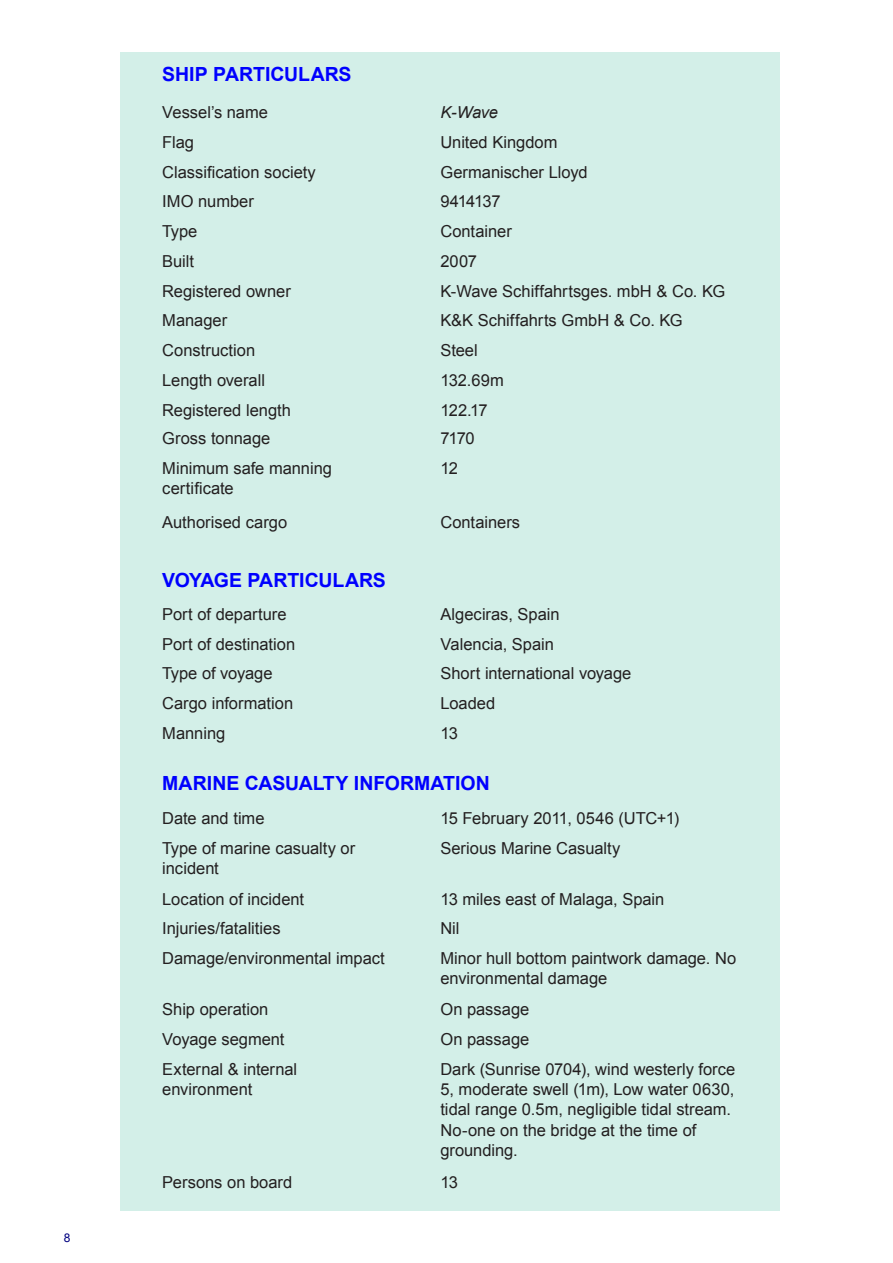
<style>
.page{position:relative;width:893px;height:1263px;background:#fff}
.page>*{position:absolute;margin:0;border:0;box-sizing:border-box;transform-origin:0 0}
._2_0_Main_header{font:700 19.5px "Arial";color:#00f}
._3_5_Table_Text{font:16.5px/20.2px "Arial";color:#231f20}
._3_5_Table_Text-2{font:16.5px "Arial";letter-spacing:-.05em;color:#231f20}
._3_5_Table_Text-3{font:italic 16.5px "Arial";color:#231f20}
.t1{font:12px "Arial";color:#000080}
</style>
<div class="page">
<div style="left:120px;top:52px;width:660px;height:1159px;background:#d3efe8"></div>
<p class="t1" style="left:64px;top:1230px;width:8px">8</p>
<p class="_2_0_Main_header" style="left:162px;top:61px;width:191px">SHIP PARTICULARS</p>
<p class="_3_5_Table_Text" style="left:162px;top:102px;width:107px">Vessel’s name</p>
<p class="_3_5_Table_Text-3" style="left:440px;top:101px;width:59px">K-Wave</p>
<p class="_3_5_Table_Text" style="left:162px;top:132px;width:33px">Flag</p>
<p class="_3_5_Table_Text" style="left:440px;top:132px;width:119px">United Kingdom</p>
<p class="_3_5_Table_Text" style="left:162px;top:162px;width:155px">Classification society</p>
<p class="_3_5_Table_Text" style="left:440px;top:162px;width:149px">Germanischer Lloyd</p>
<p class="_3_5_Table_Text" style="left:162px;top:192px;width:93px">IMO number</p>
<p class="_3_5_Table_Text-2" style="left:440px;top:191px;width:62px">9414137</p>
<p class="_3_5_Table_Text" style="left:162px;top:221px;width:37px">Type</p>
<p class="_3_5_Table_Text" style="left:440px;top:221px;width:73px">Container</p>
<p class="_3_5_Table_Text" style="left:162px;top:251px;width:33px">Built</p>
<p class="_3_5_Table_Text" style="left:440px;top:251px;width:38px">2007</p>
<p class="_3_5_Table_Text" style="left:162px;top:281px;width:130px">Registered owner</p>
<p class="_3_5_Table_Text" style="left:440px;top:281px;width:286px">K-Wave Schiffahrtsges. mbH &amp; Co. KG</p>
<p class="_3_5_Table_Text" style="left:162px;top:311px;width:67px">Manager</p>
<p class="_3_5_Table_Text" style="left:440px;top:311px;width:244px">K&amp;K Schiffahrts GmbH &amp; Co. KG</p>
<p class="_3_5_Table_Text" style="left:162px;top:340px;width:95px">Construction</p>
<p class="_3_5_Table_Text" style="left:440px;top:340px;width:39px">Steel</p>
<p class="_3_5_Table_Text" style="left:162px;top:370px;width:104px">Length overall</p>
<p class="_3_5_Table_Text" style="left:440px;top:370px;width:65px">132.69m</p>
<p class="_3_5_Table_Text" style="left:162px;top:400px;width:130px">Registered length</p>
<p class="_3_5_Table_Text" style="left:440px;top:400px;width:49px">122.17</p>
<p class="_3_5_Table_Text" style="left:162px;top:428px;width:110px">Gross tonnage</p>
<p class="_3_5_Table_Text" style="left:440px;top:428px;width:36px">7170</p>
<p class="_3_5_Table_Text" style="left:162px;top:458px;width:171px">Minimum safe manning certificate</p>
<p class="_3_5_Table_Text" style="left:440px;top:458px;width:19px">12</p>
<p class="_3_5_Table_Text" style="left:162px;top:513px;width:127px">Authorised cargo</p>
<p class="_3_5_Table_Text" style="left:440px;top:513px;width:81px">Containers</p>
<p class="_2_0_Main_header" style="left:162px;top:568px;width:225px">VOYAGE PARTICULARS</p>
<p class="_3_5_Table_Text" style="left:162px;top:604px;width:126px">Port of departure</p>
<p class="_3_5_Table_Text" style="left:440px;top:604px;width:121px">Algeciras, Spain</p>
<p class="_3_5_Table_Text" style="left:162px;top:634px;width:134px">Port of destination</p>
<p class="_3_5_Table_Text" style="left:440px;top:634px;width:115px">Valencia, Spain</p>
<p class="_3_5_Table_Text" style="left:162px;top:663px;width:112px">Type of voyage</p>
<p class="_3_5_Table_Text" style="left:440px;top:663px;width:193px">Short international voyage</p>
<p class="_3_5_Table_Text" style="left:162px;top:693px;width:132px">Cargo information</p>
<p class="_3_5_Table_Text" style="left:440px;top:693px;width:56px">Loaded</p>
<p class="_3_5_Table_Text" style="left:162px;top:723px;width:65px">Manning</p>
<p class="_3_5_Table_Text" style="left:440px;top:723px;width:19px">13</p>
<p class="_2_0_Main_header" style="left:162px;top:770px;width:329px">MARINE CASUALTY INFORMATION</p>
<p class="_3_5_Table_Text" style="left:162px;top:808px;width:104px">Date and time</p>
<p class="_3_5_Table_Text" style="left:440px;top:808px;width:240px">15 February 2011, 0546 (UTC+1)</p>
<p class="_3_5_Table_Text" style="left:162px;top:838px;width:195px">Type of marine casualty or incident</p>
<p class="_3_5_Table_Text" style="left:440px;top:838px;width:181px">Serious Marine Casualty</p>
<p class="_3_5_Table_Text" style="left:162px;top:889px;width:143px">Location of incident</p>
<p class="_3_5_Table_Text" style="left:440px;top:889px;width:226px">13 miles east of Malaga, Spain</p>
<p class="_3_5_Table_Text" style="left:162px;top:919px;width:120px">Injuries/fatalities</p>
<p class="_3_5_Table_Text" style="left:440px;top:919px;width:21px">Nil</p>
<p class="_3_5_Table_Text" style="left:162px;top:948px;width:224px">Damage/environmental impact</p>
<p class="_3_5_Table_Text" style="left:440px;top:948px;width:297px">Minor hull bottom paintwork damage. No environmental damage</p>
<p class="_3_5_Table_Text" style="left:162px;top:999px;width:108px">Ship operation</p>
<p class="_3_5_Table_Text" style="left:440px;top:999px;width:90px">On passage</p>
<p class="_3_5_Table_Text" style="left:162px;top:1029px;width:124px">Voyage segment</p>
<p class="_3_5_Table_Text" style="left:440px;top:1029px;width:90px">On passage</p>
<p class="_3_5_Table_Text" style="left:162px;top:1059px;width:136px">External &amp; internal environment</p>
<p class="_3_5_Table_Text" style="left:440px;top:1059px;width:296px">Dark (Sunrise 0704), wind westerly force 5, moderate swell (1m), Low water 0630, tidal range 0.5m, negligible tidal stream.<br>No-one on the bridge at the time of grounding.</p>
<p class="_3_5_Table_Text" style="left:162px;top:1172px;width:132px">Persons on board</p>
<p class="_3_5_Table_Text" style="left:440px;top:1172px;width:19px">13</p>
</div>
